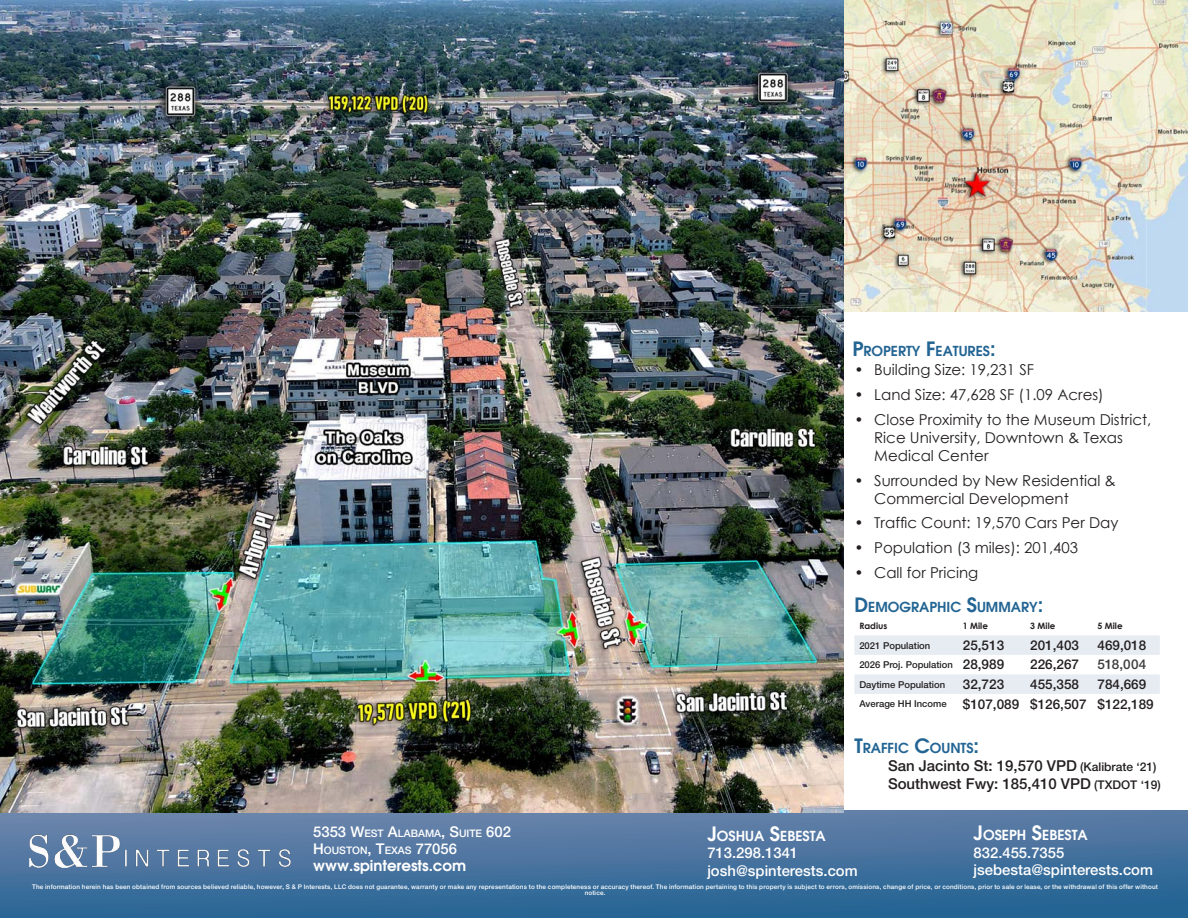
<style>
.page{position:relative;width:1188px;height:918px;background:#fff}
.page>*{position:absolute;margin:0;border:0;box-sizing:border-box;transform-origin:0 0}
.t1{font:15px/18px "Century Gothic";color:#231f20}
.t2{font:500 15px/18px "Helvetica Neue LT Std";color:#231f20}
.t3{font:600 15px "Avant Garde";color:#fff}
.t4{font:500 14.85px/17.4px "Helvetica Neue LT Std";color:#fff}
.t5{font:600 13.8px "Avant Garde";color:#226493}
.t6{font:600 13.8px "Avant Garde";color:#fff}
.t7{font:500 13.5px "Helvetica Neue LT Std";color:#231f20}
.t8{font:500 13.5px "Helvetica Neue LT Std";color:#3e3e3f}
.t9{font:500 10.35px/17.2px "Helvetica Neue LT Std";color:#fff}
.t10{font:500 9.45px "Helvetica Neue LT Std";color:#231f20}
.t11{font:700 8.85px "Century Gothic";color:#231f20}
.t12{font:500 6.3px/6px "Helvetica Neue LT Std";letter-spacing:.025em;color:#fff;text-align:center}
.s1{font-size:19.8px}
.s2{font-size:12px}
.s3{font-size:14.85px}
</style>
<div class="page">
<img style="left:0;top:810px;width:1188px;height:108px">
<img style="left:29px;top:835px;width:263px;height:32px">
<img style="left:843px;top:0;width:345px;height:312px">
<svg style="left:854px;top:635px;width:306px;height:59px"></svg>
<img style="left:0;top:0;width:843px;height:813px">
<p class="t5" style="left:852px;top:342px;width:145px"><span class="s1">P</span>ROPERTY <span class="s1">F</span>EATURES<span class="s1">:</span></p>
<p class="t1" style="left:854px;top:361px;width:181px">• Building Size: 19,231 SF</p>
<p class="t1" style="left:854px;top:385px;width:251px">• Land Size: 47,628 SF (1.09 Acres)</p>
<p class="t1" style="left:874px;top:410px;width:279px;text-indent:-20px">• Close Proximity to the Museum District,<br>Rice University, Downtown &amp; Texas<br>Medical Center</p>
<p class="t1" style="left:874px;top:471px;width:243px;text-indent:-20px">• Surrounded by New Residential &amp;<br>Commercial Development</p>
<p class="t1" style="left:854px;top:514px;width:266px">• Traffic Count: 19,570 Cars Per Day</p>
<p class="t1" style="left:854px;top:538px;width:225px">• Population (3 miles): 201,403</p>
<p class="t1" style="left:854px;top:563px;width:125px">• Call for Pricing</p>
<p class="t5" style="left:854px;top:598px;width:190px"><span class="s1">D</span>EMOGRAPHIC <span class="s1">S</span>UMMARY<span class="s1">:</span></p>
<p class="t11" style="left:859px;top:619px;width:29px">Radius</p>
<p class="t11" style="left:963px;top:619px;width:27px">1 Mile</p>
<p class="t11" style="left:1030px;top:619px;width:27px">3 Mile</p>
<p class="t11" style="left:1098px;top:619px;width:27px">5 Mile</p>
<p class="t10" style="left:859px;top:640px;width:73px">2021 Population</p>
<p class="t7" style="left:963px;top:637px;width:43px">25,513</p>
<p class="t7" style="left:1030px;top:637px;width:50px">201,403</p>
<p class="t7" style="left:1098px;top:637px;width:50px">469,018</p>
<p class="t10" style="left:859px;top:659px;width:95px">2026 Proj. Population</p>
<p class="t7" style="left:963px;top:657px;width:43px">28,989</p>
<p class="t7" style="left:1030px;top:657px;width:50px">226,267</p>
<p class="t8" style="left:1098px;top:657px;width:50px">518,004</p>
<p class="t10" style="left:859px;top:679px;width:87px">Daytime Population</p>
<p class="t7" style="left:963px;top:676px;width:43px">32,723</p>
<p class="t7" style="left:1030px;top:676px;width:50px">455,358</p>
<p class="t7" style="left:1098px;top:676px;width:50px">784,669</p>
<p class="t10" style="left:859px;top:698px;width:89px">Average HH Income</p>
<p class="t7" style="left:963px;top:696px;width:58px">$107,089</p>
<p class="t7" style="left:1030px;top:696px;width:58px">$126,507</p>
<p class="t7" style="left:1098px;top:696px;width:58px">$122,189</p>
<p class="t5" style="left:854px;top:738px;width:126px"><span class="s1">T</span>RAFFIC <span class="s1">C</span>OUNTS<span class="s1">:</span></p>
<p class="t2" style="left:888px;top:756px;width:274px">San Jacinto St: 19,570 VPD <span class="s2">(Kalibrate ‘21)<br></span>Southwest Fwy: 185,410 VPD <span class="s2">(TXDOT ‘19)</span></p>
<h3 class="t6" style="left:974px;top:826px;width:116px"><span class="s1">J</span>OSEPH <span class="s1">S</span>EBESTA</h3>
<h2 class="t4" style="left:974px;top:844px;width:181px">832.455.7355 jsebesta@spinterests.com</h2>
<h3 class="t9" style="left:313px;top:824px;width:199px"><span class="s3">5353 W</span>EST <span class="s3">A</span>LABAMA<span class="s3">, S</span>UITE <span class="s3">602<br>H</span>OUSTON<span class="s3">, T</span>EXAS <span class="s3">77056</span></h3>
<h1 class="t3" style="left:313px;top:856px;width:155px">www.spinterests.com</h1>
<p class="t12" style="left:32px;top:883px;width:1127px">The information herein has been obtained from sources believed reliable, however, S &amp; P Interests, LLC does not guarantee, warranty or make any representations to the completeness or accuracy thereof. The information pertaining to this property is subject to errors, omissions, change of price, or conditions, prior to sale or lease, or the withdrawal of this offer without notice.</p>
<h3 class="t6" style="left:707px;top:827px;width:120px"><span class="s1">J</span>OSHUA <span class="s1">S</span>EBESTA</h3>
<h2 class="t4" style="left:707px;top:844px;width:152px">713.298.1341 josh@spinterests.com</h2>
</div>
